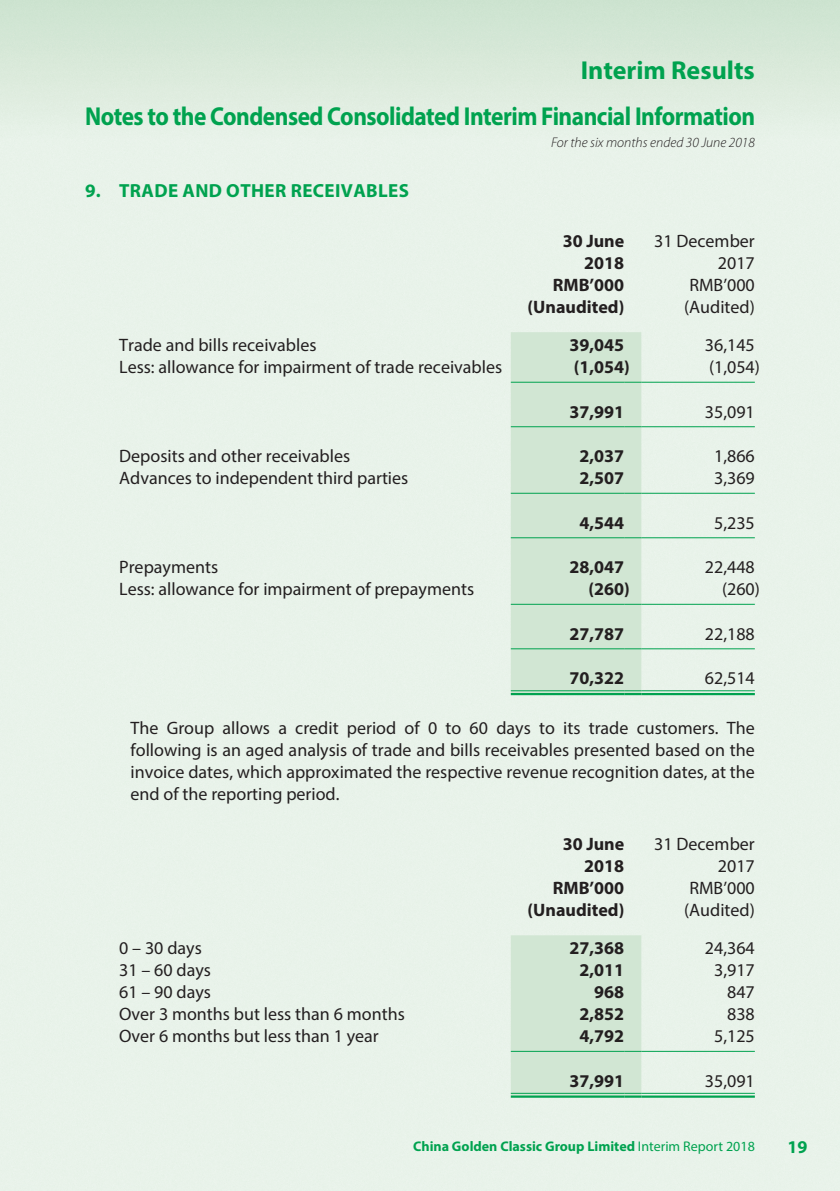
<style>
.page{position:relative;width:840px;height:1191px;background:#fff}
.page>*{position:absolute;margin:0;border:0;box-sizing:border-box;transform-origin:0 0}
.t1{font:700 26px/45.6px "Myriad Pro";letter-spacing:-.02em;color:#00a24f;text-align:right}
.t2{font:700 19px "Myriad Pro";letter-spacing:.02em;color:#00a24f}
.t3{font:18px/22px "Myriad Pro";color:#231f20;text-align:right}
.t4{font:700 18px/22px "Myriad Pro";color:#231f20;text-align:right}
.t5{font:700 18px "Myriad Pro";color:#00a24f}
.t6{font:700 14px "Myriad Pro";color:#00a24f}
.t7{font:italic 300 14px "Myriad Pro";color:#231f20}
.s1{font-weight:400}
</style>
<div class="page">
<img style="left:0;top:0;width:839px;height:1191px">
<div style="left:510px;top:332px;width:131px;height:361px;background:#d1e6d3"></div>
<hr style="left:510px;top:382px;width:114px;height:1px;background:#00a24f">
<svg style="left:624px;top:382px;width:17px;height:1px"></svg>
<hr style="left:641px;top:382px;width:113px;height:1px;background:#00a24f">
<hr style="left:510px;top:426px;width:114px;height:1px;background:#00a24f">
<svg style="left:624px;top:426px;width:17px;height:1px"></svg>
<hr style="left:641px;top:426px;width:113px;height:1px;background:#00a24f">
<hr style="left:510px;top:493px;width:114px;height:1px;background:#00a24f">
<svg style="left:624px;top:493px;width:17px;height:1px"></svg>
<hr style="left:641px;top:493px;width:113px;height:1px;background:#00a24f">
<hr style="left:510px;top:537px;width:114px;height:1px;background:#00a24f">
<svg style="left:624px;top:537px;width:17px;height:1px"></svg>
<hr style="left:641px;top:537px;width:113px;height:1px;background:#00a24f">
<hr style="left:510px;top:604px;width:114px;height:1px;background:#00a24f">
<svg style="left:624px;top:604px;width:17px;height:1px"></svg>
<hr style="left:641px;top:604px;width:113px;height:1px;background:#00a24f">
<hr style="left:510px;top:648px;width:114px;height:1px;background:#00a24f">
<svg style="left:624px;top:648px;width:17px;height:1px"></svg>
<hr style="left:641px;top:648px;width:113px;height:1px;background:#00a24f">
<hr style="left:510px;top:690px;width:114px;height:1px;background:#00a24f">
<hr style="left:510px;top:693px;width:114px;height:2px;background:#00a24f">
<svg style="left:624px;top:690px;width:17px;height:5px"></svg>
<hr style="left:641px;top:690px;width:113px;height:1px;background:#00a24f">
<hr style="left:641px;top:693px;width:113px;height:2px;background:#00a24f">
<hr style="left:641px;top:1050px;width:113px;height:1px;background:#00a24f">
<div style="left:510px;top:935px;width:131px;height:162px;background:#d1e6d3"></div>
<hr style="left:641px;top:1092px;width:113px;height:1px;background:#00a24f">
<hr style="left:641px;top:1095px;width:113px;height:2px;background:#00a24f">
<h1 class="t1" style="left:85px;top:47px;width:671px">Interim Results<br>Notes to the Condensed Consolidated Interim Financial Information</h1>
<p class="t2" style="left:85px;top:179px;width:325px">9. TRADE AND OTHER RECEIVABLES</p>
<p class="t7" style="left:551px;top:134px;width:205px">For the six months ended 30 June 2018</p>
<p class="t4" style="left:562px;top:230px;width:63px">30 June<br>2018</p>
<p class="t3" style="left:653px;top:230px;width:102px">31 December<br>2017</p>
<p class="t4" style="left:552px;top:273px;width:73px">RMB’000</p>
<p class="t3" style="left:689px;top:274px;width:67px">RMB’000</p>
<p class="t4" style="left:527px;top:295px;width:98px">(Unaudited)</p>
<p class="t3" style="left:683px;top:296px;width:72px">(Audited)</p>
<p class="t3" style="left:119px;top:334px;width:199px">Trade and bills receivables</p>
<p class="t4" style="left:569px;top:333px;width:56px">39,045</p>
<p class="t3" style="left:704px;top:334px;width:51px">36,145</p>
<p class="t3" style="left:119px;top:356px;width:384px">Less: allowance for impairment of trade receivables</p>
<p class="t4" style="left:573px;top:355px;width:57px">(1,054)</p>
<p class="t3" style="left:708px;top:356px;width:52px">(1,054)</p>
<p class="t4" style="left:569px;top:400px;width:56px">37,991</p>
<p class="t3" style="left:704px;top:400px;width:51px">35,091</p>
<p class="t3" style="left:119px;top:445px;width:232px">Deposits and other receivables</p>
<p class="t4" style="left:579px;top:444px;width:46px">2,037</p>
<p class="t3" style="left:713px;top:445px;width:42px">1,866</p>
<p class="t3" style="left:119px;top:467px;width:290px">Advances to independent third parties</p>
<p class="t4" style="left:579px;top:466px;width:46px">2,507</p>
<p class="t3" style="left:713px;top:467px;width:42px">3,369</p>
<p class="t4" style="left:579px;top:511px;width:46px">4,544</p>
<p class="t3" style="left:713px;top:511px;width:42px">5,235</p>
<p class="t3" style="left:119px;top:556px;width:100px">Prepayments</p>
<p class="t4" style="left:569px;top:555px;width:56px">28,047</p>
<p class="t3" style="left:704px;top:556px;width:51px">22,448</p>
<p class="t3" style="left:119px;top:578px;width:356px">Less: allowance for impairment of prepayments</p>
<p class="t4" style="left:588px;top:577px;width:43px">(260)</p>
<p class="t3" style="left:721px;top:578px;width:39px">(260)</p>
<p class="t4" style="left:569px;top:622px;width:56px">27,787</p>
<p class="t3" style="left:704px;top:622px;width:51px">22,188</p>
<p class="t4" style="left:569px;top:666px;width:56px">70,322</p>
<p class="t3" style="left:704px;top:667px;width:51px">62,514</p>
<p class="t3" style="left:130px;top:717px;width:625px;text-align:justify">The Group allows a credit period of 0 to 60 days to its trade customers. The following is an aged analysis of trade and bills receivables presented based on the invoice dates, which approximated the respective revenue recognition dates, at the end of the reporting period.</p>
<p class="t4" style="left:562px;top:832px;width:63px">30 June<br>2018</p>
<p class="t3" style="left:653px;top:833px;width:102px">31 December<br>2017</p>
<p class="t4" style="left:552px;top:876px;width:73px">RMB’000</p>
<p class="t3" style="left:689px;top:877px;width:67px">RMB’000</p>
<p class="t4" style="left:527px;top:898px;width:98px">(Unaudited)</p>
<p class="t3" style="left:683px;top:899px;width:72px">(Audited)</p>
<p class="t3" style="left:119px;top:937px;width:84px">0 – 30 days</p>
<p class="t4" style="left:569px;top:936px;width:56px">27,368</p>
<p class="t3" style="left:704px;top:937px;width:51px">24,364</p>
<p class="t3" style="left:119px;top:959px;width:93px">31 – 60 days</p>
<p class="t4" style="left:579px;top:958px;width:46px">2,011</p>
<p class="t3" style="left:713px;top:959px;width:42px">3,917</p>
<p class="t3" style="left:119px;top:981px;width:93px">61 – 90 days</p>
<p class="t4" style="left:594px;top:980px;width:31px">968</p>
<p class="t3" style="left:726px;top:981px;width:29px">847</p>
<p class="t3" style="left:119px;top:1003px;width:287px">Over 3 months but less than 6 months</p>
<p class="t4" style="left:579px;top:1002px;width:46px">2,852</p>
<p class="t3" style="left:726px;top:1003px;width:29px">838</p>
<p class="t3" style="left:119px;top:1025px;width:261px">Over 6 months but less than 1 year</p>
<p class="t4" style="left:579px;top:1024px;width:46px">4,792</p>
<p class="t3" style="left:713px;top:1025px;width:42px">5,125</p>
<p class="t4" style="left:569px;top:1069px;width:56px">37,991</p>
<p class="t3" style="left:704px;top:1069px;width:51px">35,091</p>
<p class="t6" style="left:413px;top:1137px;width:343px">China Golden Classic Group Limited <span class="s1">Interim Report 2018</span></p>
<p class="t5" style="left:787px;top:1135px;width:21px">19</p>
</div>
